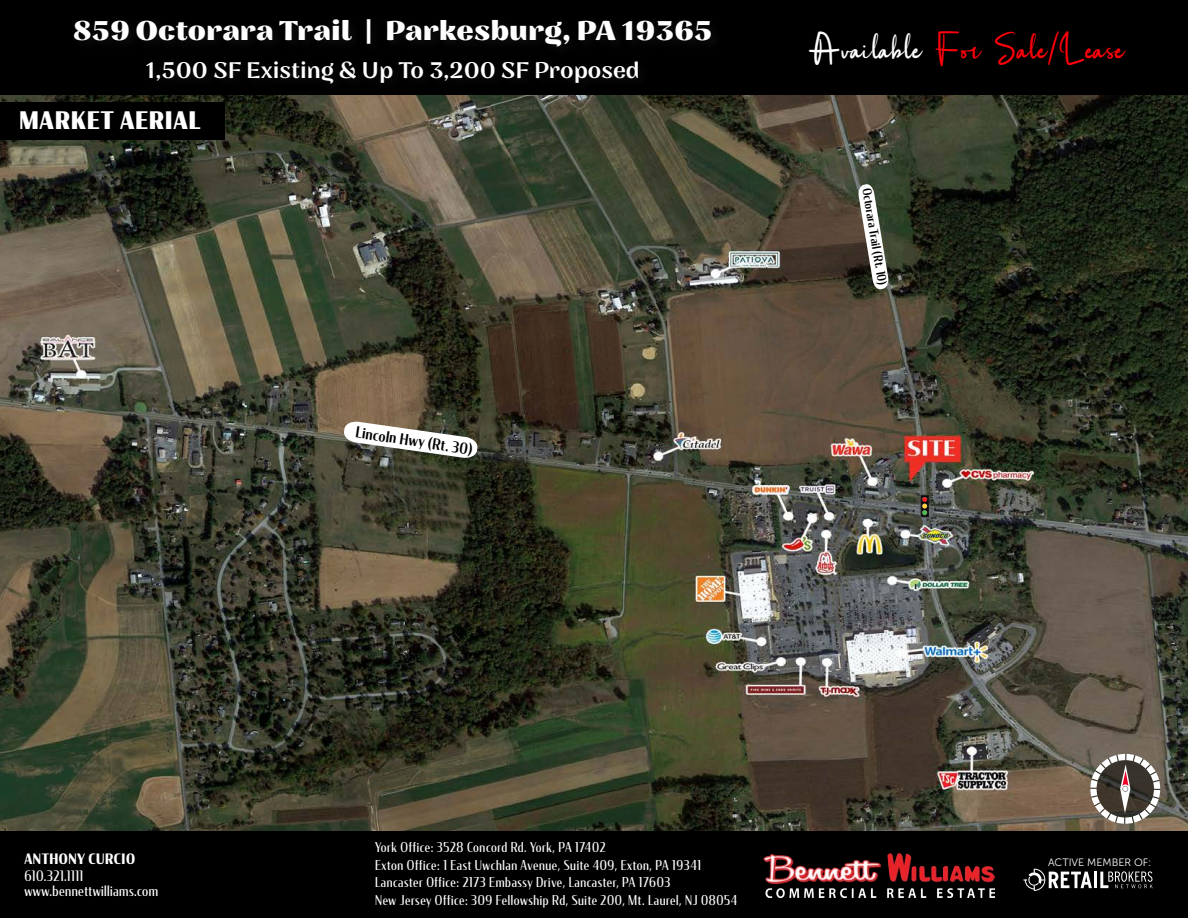
<style>
.page{position:relative;width:1188px;height:918px;background:#fff}
.page>*{position:absolute;margin:0;border:0;box-sizing:border-box;transform-origin:0 0}
.t1{font:45px "Rotterdam";color:#ff010a}
.t2{font:800 27px "Nazare";color:#fff}
.t3{font:900 24px "Condor Cond";letter-spacing:.045em;color:#fff}
.t4{font:500 22.5px "Nazare";color:#fff}
.t5{font:500 15px "Condor Cond";color:#000}
.t6{font:14.25px/15.1px "Condor Cond";letter-spacing:.03em;color:#fff}
.t7{font:700 14.25px "Condor Cond";letter-spacing:.035em;color:#fff}
.t8{font:13.5px/18px "Condor Cond";letter-spacing:.045em;color:#fff}
.t9{font:500 12px "Condor Cond";color:#000}
.t10{font:10.65px "Museo Sans 300";color:#fff}
.s1{color:#fff}
</style>
<div class="page">
<div style="left:0;top:0;width:1188px;height:95px;background:#000"></div>
<div style="left:0;top:830px;width:1188px;height:88px;background:#000"></div>
<img style="left:764px;top:854px;width:231px;height:43px">
<hr style="left:1094px;top:872px;width:3px;height:16px;background:#fff">
<svg style="left:1100px;top:871px;width:53px;height:17px"></svg>
<svg style="left:1023px;top:868px;width:69px;height:23px"></svg>
<img style="left:0;top:95px;width:1188px;height:736px">
<svg style="left:1090px;top:754px;width:70px;height:70px"></svg>
<div style="left:0;top:102px;width:224px;height:38px;background:#000"></div>
<svg style="left:858px;top:184px;width:31px;height:106px"></svg>
<div style="left:921px;top:495px;width:7px;height:22px;border:1px solid #212121"></div>
<svg style="left:922px;top:497px;width:5px;height:18px"></svg>
<svg style="left:343px;top:421px;width:135px;height:38px"></svg>
<h2 class="t2" style="left:73px;top:13px;width:641px">859 Octorara Trail | Parkesburg, PA 19365</h2>
<h3 class="t4" style="left:145px;top:55px;width:496px">1,500 SF Existing &amp; Up To 3,200 SF Proposed</h3>
<p class="t3" style="left:19px;top:105px;width:183px">MARKET AERIAL</p>
<p class="t5" style="left:357px;top:423px;width:119px;rotate:8deg">Lincoln Hwy (Rt. 30)</p>
<h1 class="t1" style="left:809px;top:21px;width:317px"><span class="s1">Available</span> For Sale/Lease</h1>
<p class="t9" style="left:874px;top:187px;width:100px;rotate:80deg">Octorara Trail (Rt. 10)</p>
<p class="t7" style="left:24px;top:850px;width:112px">ANTHONY CURCIO</p>
<p class="t6" style="left:24px;top:868px;width:135px">610.321.1111 www.bennettwilliams.com</p>
<p class="t8" style="left:375px;top:837px;width:364px">York Office: 3528 Concord Rd. York, PA 17402<br>Exton Office: 1 East Uwchlan Avenue, Suite 409, Exton, PA 19341<br>Lancaster Office: 2173 Embassy Drive, Lancaster, PA 17603<br>New Jersey Office: 309 Fellowship Rd, Suite 200, Mt. Laurel, NJ 08054</p>
<p class="t10" style="left:1048px;top:856px;width:105px">ACTIVE MEMBER OF:</p>
</div>
